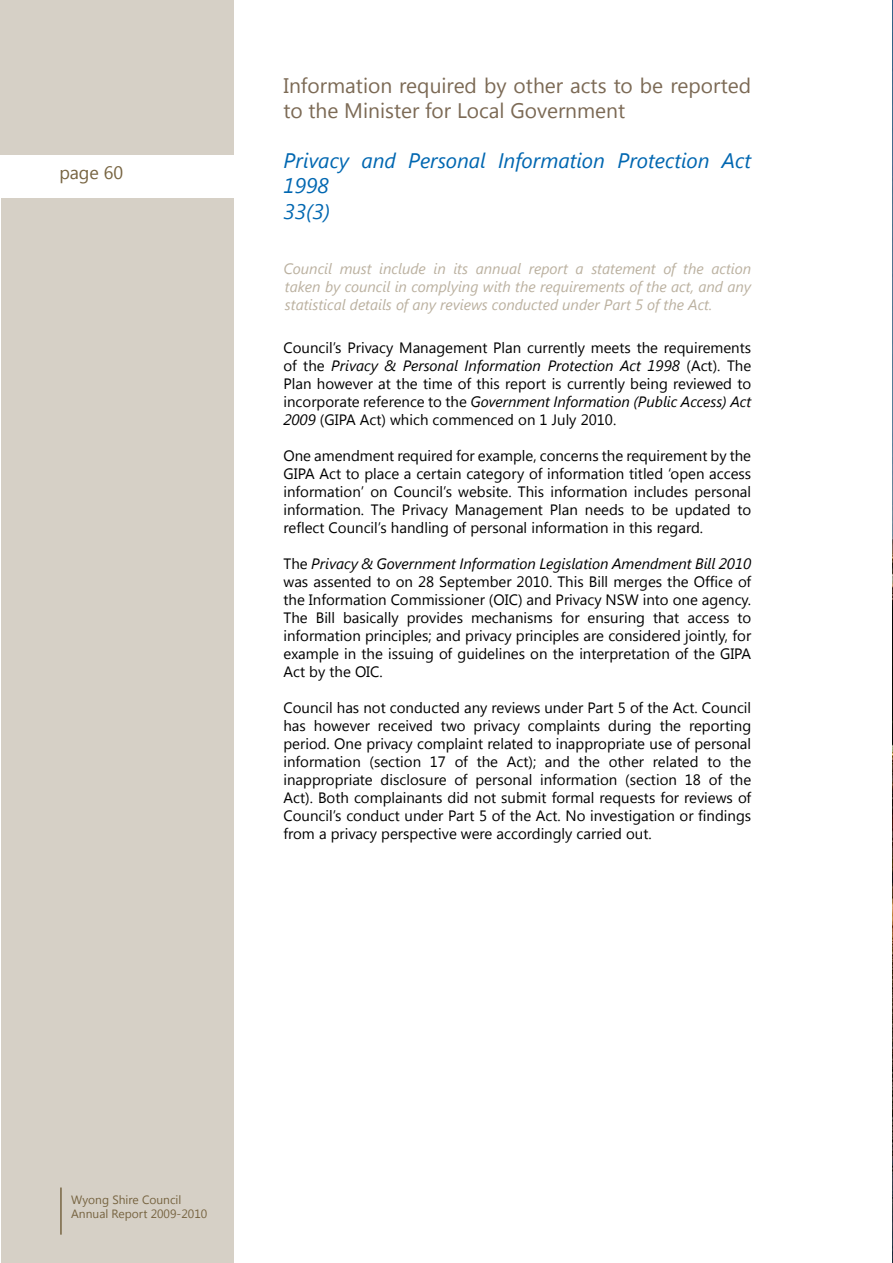
<style>
.page{position:relative;width:893px;height:1263px;background:#fff}
.page>*{position:absolute;margin:0;border:0;box-sizing:border-box;transform-origin:0 0}
.t1{font:21px/25.2px "Segoe UI";color:#7c6a55}
.t2{font:italic 21px/25.2px "Segoe UI";color:#0067b1}
.t3{font:18px "Segoe UI";color:#776441}
.t4{font:15px/18px "Segoe UI";color:#000;text-align:justify}
.t5{font:italic 15px/18px "Segoe UI";color:#bbb1a0;text-align:justify}
.t6{font:12px/14.4px "Segoe UI";color:#776441}
.s1{font-style:italic}
</style>
<div class="page">
<div style="left:1px;top:198px;width:233px;height:1065px;background:#d6d0c6"></div>
<div style="left:0;top:0;width:234px;height:154px;background:#d6d0c6"></div>
<hr style="left:60px;top:1187px;width:2px;height:47px;background:#776441">
<img style="left:892px;top:0;width:1px;height:1263px">
<p class="t3" style="left:59px;top:160px;width:65px">page 60</p>
<h1 class="t1" style="left:283px;top:72px;width:469px">Information required by other acts to be reported to the Minister for Local Government</h1>
<h1 class="t2" style="left:283px;top:147px;width:469px">Privacy and Personal Information Protection Act<br>1998<br>33(3)</h1>
<p class="t5" style="left:283px;top:259px;width:469px">Council must include in its annual report a statement of the action taken by council in complying with the requirements of the act, and any statistical details of any reviews conducted under Part 5 of the Act.</p>
<p class="t4" style="left:283px;top:338px;width:469px">Council’s Privacy Management Plan currently meets the requirements of the <span class="s1">Privacy &amp; Personal Information Protection Act 1998</span> (Act). The Plan however at the time of this report is currently being reviewed to incorporate reference to the <span class="s1">Government Information (Public Access) Act 2009</span> (GIPA Act) which commenced on 1 July 2010.</p>
<p class="t4" style="left:283px;top:446px;width:469px">One amendment required for example, concerns the requirement by the GIPA Act to place a certain category of information titled ‘open access information’ on Council’s website. This information includes personal information. The Privacy Management Plan needs to be updated to reflect Council’s handling of personal information in this regard.</p>
<p class="t4" style="left:283px;top:554px;width:469px">The <span class="s1">Privacy &amp; Government Information Legislation Amendment Bill 2010 </span>was assented to on 28 September 2010. This Bill merges the Office of the Information Commissioner (OIC) and Privacy NSW into one agency.<br>The Bill basically provides mechanisms for ensuring that access to information principles; and privacy principles are considered jointly, for example in the issuing of guidelines on the interpretation of the GIPA Act by the OIC.</p>
<p class="t4" style="left:283px;top:698px;width:469px">Council has not conducted any reviews under Part 5 of the Act. Council has however received two privacy complaints during the reporting period. One privacy complaint related to inappropriate use of personal information (section 17 of the Act); and the other related to the inappropriate disclosure of personal information (section 18 of the Act). Both complainants did not submit formal requests for reviews of Council’s conduct under Part 5 of the Act. No investigation or findings from a privacy perspective were accordingly carried out.</p>
<p class="t6" style="left:71px;top:1192px;width:138px">Wyong Shire Council<br>Annual Report 2009-2010</p>
</div>
